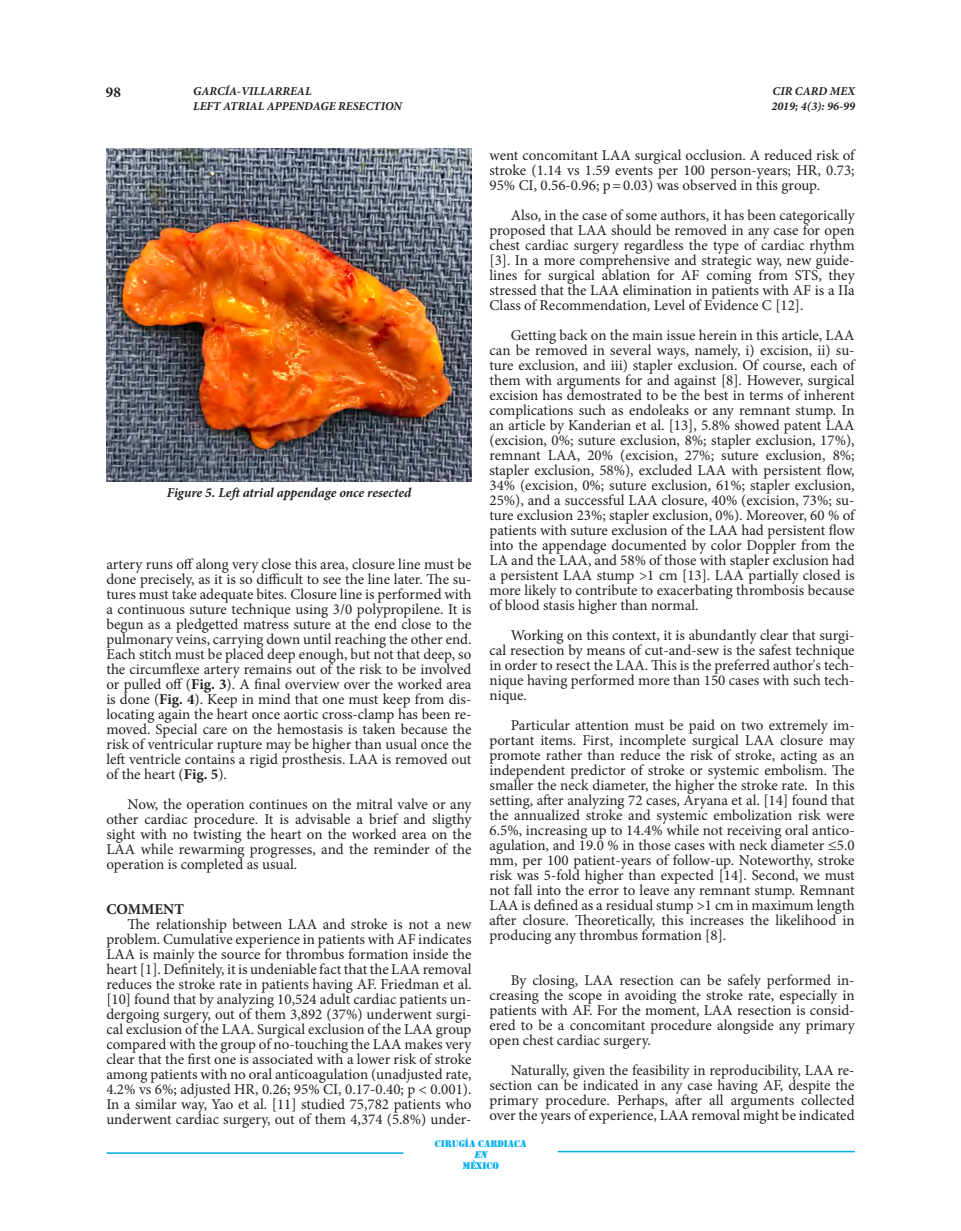
<style>
.page{position:relative;width:961px;height:1231px;background:#fff}
.page>*{position:absolute;margin:0;border:0;box-sizing:border-box;transform-origin:0 0}
.t1{font:15px/15px "Minion Pro";color:#231f20;text-align:justify}
.t2{font:700 15px "Minion Pro";color:#231f20}
.t3{font:italic 700 13.5px "Minion Pro";color:#231f20}
.t4{font:italic 700 12px/15px "Minion Pro";color:#231f20}
.t5{font:9px "Stencil Std";color:#00aeef}
.t6{font:italic 9px "Stencil Std";color:#00aeef}
.s1{font-weight:700}
</style>
<div class="page">
<hr style="left:106px;top:1152px;width:297px;height:1px;background:#00aeef">
<hr style="left:557px;top:1150px;width:297px;height:2px;background:#00aeef">
<img style="left:106px;top:149px;width:365px;height:333px">
<p class="t2" style="left:106px;top:81px;width:16px">98</p>
<p class="t4" style="left:193px;top:83px;width:210px">GARCÍA-VILLARREAL<br>LEFT ATRIAL APPENDAGE RESECTION</p>
<p class="t4" style="left:771px;top:83px;width:85px">CIR CARD MEX<br>2019; 4(3): 96-99</p>
<p class="t3" style="left:167px;top:483px;width:246px">Figure 5. Left atrial appendage once resected</p>
<p class="t1" style="left:106px;top:557px;width:367px">artery runs off along very close this area, closure line must be done precisely, as it is so difficult to see the line later. The su&shy;tures must take adequate bites. Closure line is performed with a continuous suture technique using 3/0 polypropilene. It is begun as a pledgetted matress suture at the end close to the pulmonary veins, carrying down until reaching the other end.<br>Each stitch must be placed deep enough, but not that deep, so the circumflexe artery remains out of the risk to be involved or pulled off (<span class="s1">Fig. 3</span>). A final overview over the worked area is done (<span class="s1">Fig. 4</span>). Keep in mind that one must keep from dis&shy;locating again the heart once aortic cross-clamp has been re&shy;moved. Special care on the hemostasis is taken because the risk of ventricular rupture may be higher than usual once the left ventricle contains a rigid prosthesis. LAA is removed out of the heart (<span class="s1">Fig. 5</span>).</p>
<p class="t1" style="left:106px;top:797px;width:367px;text-indent:21px">Now, the operation continues on the mitral valve or any other cardiac procedure. It is advisable a brief and sligthy sight with no twisting the heart on the worked area on the LAA while rewarming progresses, and the reminder of the operation is completed as usual.</p>
<p class="t2" style="left:106px;top:898px;width:79px">COMMENT</p>
<p class="t1" style="left:106px;top:917px;width:367px;text-indent:21px">The relationship between LAA and stroke is not a new problem. Cumulative experience in patients with AF indicates LAA is mainly the source for thrombus formation inside the heart [1]. Definitely, it is undeniable fact that the LAA removal reduces the stroke rate in patients having AF. Friedman et al. [10] found that by analyzing 10,524 adult cardiac patients un&shy;dergoing surgery, out of them 3,892 (37%) underwent surgi&shy;cal exclusion of the LAA. Surgical exclusion of the LAA group compared with the group of no-touching the LAA makes very clear that the first one is associated with a lower risk of stroke among patients with no oral anticoagulation (unadjusted rate, 4.2% vs 6%; adjusted HR, 0.26; 95% CI, 0.17-0.40; p &lt; 0.001).<br>In a similar way, Yao et al. [11] studied 75,782 patients who underwent cardiac surgery, out of them 4,374 (5.8%) under-</p>
<p class="t1" style="left:489px;top:148px;width:366px">went concomitant LAA surgical occlusion. A reduced risk of stroke (1.14 vs 1.59 events per 100 person-years; HR, 0.73; 95% CI, 0.56-0.96; p=0.03) was observed in this group.</p>
<p class="t1" style="left:489px;top:208px;width:367px;text-indent:21px">Also, in the case of some authors, it has been categorically proposed that LAA should be removed in any case for open chest cardiac surgery regardless the type of cardiac rhythm [3]. In a more comprehensive and strategic way, new guide&shy;lines for surgical ablation for AF coming from STS, they stressed that the LAA elimination in patients with AF is a IIa Class of Recommendation, Level of Evidence C [12].</p>
<p class="t1" style="left:489px;top:328px;width:367px;text-indent:21px">Getting back on the main issue herein in this article, LAA can be removed in several ways, namely, i) excision, ii) su&shy;ture exclusion, and iii) stapler exclusion. Of course, each of them with arguments for and against [8]. However, surgical excision has demostrated to be the best in terms of inherent complications such as endoleaks or any remnant stump. In an article by Kanderian et al. [13], 5.8% showed patent LAA (excision, 0%; suture exclusion, 8%; stapler exclusion, 17%), remnant LAA, 20% (excision, 27%; suture exclusion, 8%; stapler exclusion, 58%), excluded LAA with persistent flow, 34% (excision, 0%; suture exclusion, 61%; stapler exclusion, 25%), and a successful LAA closure, 40% (excision, 73%; su&shy;ture exclusion 23%; stapler exclusion, 0%). Moreover, 60 % of patients with suture exclusion of the LAA had persistent flow into the appendage documented by color Doppler from the LA and the LAA, and 58% of those with stapler exclusion had a persistent LAA stump &gt;1 cm [13]. LAA partially closed is more likely to contribute to exacerbating thrombosis because of blood stasis higher than normal.</p>
<p class="t1" style="left:489px;top:628px;width:366px;text-indent:21px">Working on this context, it is abundantly clear that surgi&shy;cal resection by means of cut-and-sew is the safest technique in order to resect the LAA. This is the preferred author's tech&shy;nique having performed more than 150 cases with such tech&shy;nique.</p>
<p class="t1" style="left:489px;top:718px;width:367px;text-indent:21px">Particular attention must be paid on two extremely im&shy;portant items. First, incomplete surgical LAA closure may promote rather than reduce the risk of stroke, acting as an independent predictor of stroke or systemic embolism. The smaller the neck diameter, the higher the stroke rate. In this setting, after analyzing 72 cases, Aryana et al. [14] found that the annualized stroke and systemic embolization risk were 6.5%, increasing up to 14.4% while not receiving oral antico&shy;agulation, and 19.0 % in those cases with neck diameter ≤5.0 mm, per 100 patient-years of follow-up. Noteworthy, stroke risk was 5-fold higher than expected [14]. Second, we must not fall into the error to leave any remnant stump. Remnant LAA is defined as a residual stump &gt;1 cm in maximum length after closure. Theoretically, this increases the likelihood in producing any thrombus formation [8].</p>
<p class="t1" style="left:489px;top:973px;width:366px;text-indent:21px">By closing, LAA resection can be safely performed in&shy;creasing the scope in avoiding the stroke rate, especially in patients with AF. For the moment, LAA resection is consid&shy;ered to be a concomitant procedure alongside any primary open chest cardiac surgery.</p>
<p class="t1" style="left:489px;top:1063px;width:366px;text-indent:21px">Naturally, given the feasibility in reproducibility, LAA re&shy;section can be indicated in any case having AF, despite the primary procedure. Perhaps, after all arguments collected over the years of experience, LAA removal might be indicated</p>
<p class="t5" style="left:435px;top:1137px;width:93px">CIRUGÍA CARDIACA</p>
<p class="t6" style="left:474px;top:1148px;width:17px">EN</p>
<p class="t5" style="left:462px;top:1159px;width:38px">MÉXICO</p>
</div>
